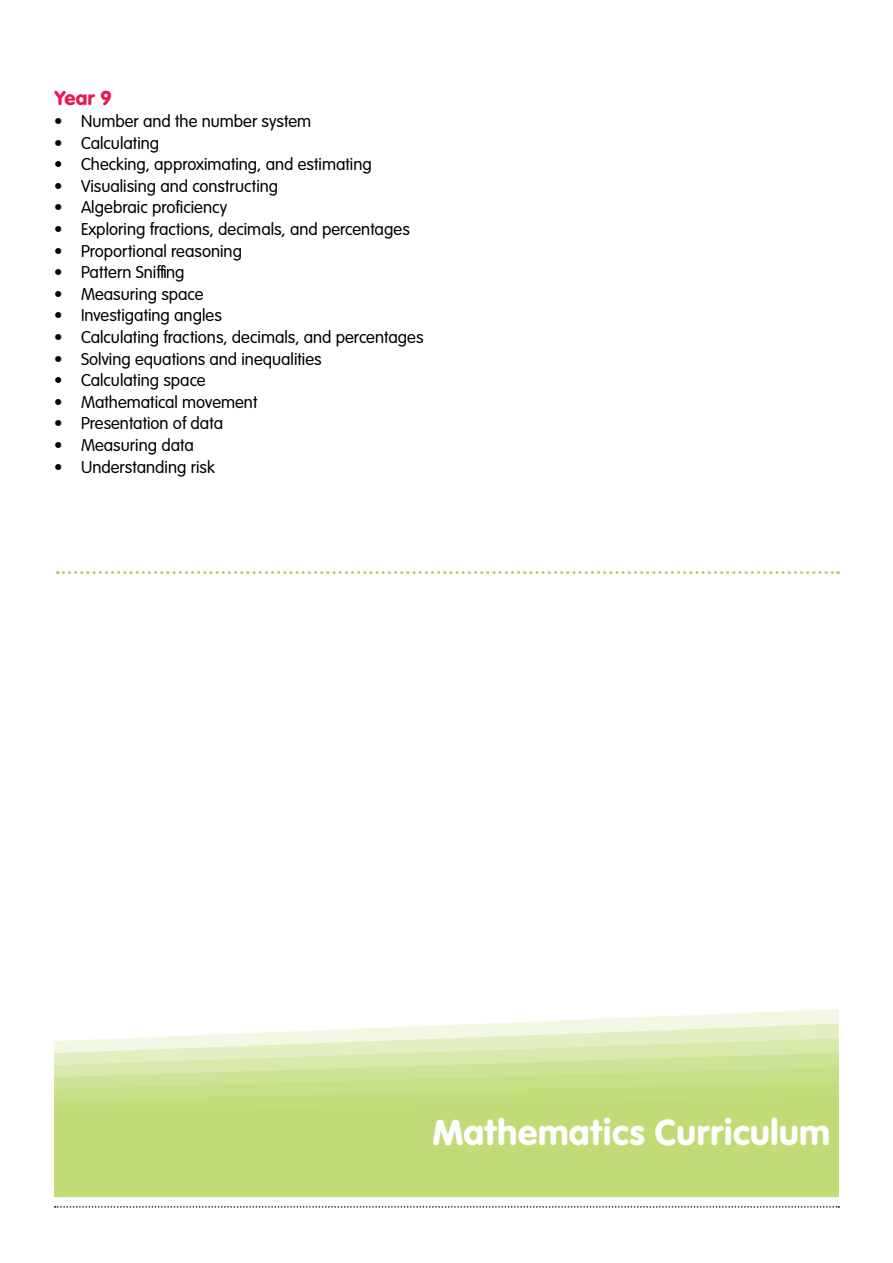
<style>
.page{position:relative;width:893px;height:1263px;background:#fff}
.page>*{position:absolute;margin:0;border:0;box-sizing:border-box;transform-origin:0 0}
.t1{font:37.5px "VAG Rundschrift D";color:#fff}
.t2{font:21px "VAG Rundschrift D";color:#ed1651}
.t3{font:300 18px "VAG Rundschrift D";color:#000}
</style>
<div class="page">
<svg style="left:55px;top:1206px;width:784px;height:2px"></svg>
<div style="left:54px;top:1096px;width:785px;height:15px;background:#c3dd7c"></div>
<div style="left:54px;top:1111px;width:785px;height:14px;background:#c1dc76"></div>
<div style="left:54px;top:1125px;width:785px;height:72px;background:#c1dc76"></div>
<svg style="left:57px;top:571px;width:781px;height:3px"></svg>
<p class="t2" style="left:54px;top:86px;width:59px">Year 9</p>
<p class="t3" style="left:54px;top:111px;width:259px">• Number and the number system</p>
<p class="t3" style="left:54px;top:133px;width:107px">• Calculating</p>
<p class="t3" style="left:54px;top:155px;width:319px">• Checking, approximating, and estimating</p>
<p class="t3" style="left:54px;top:176px;width:226px">• Visualising and constructing</p>
<p class="t3" style="left:54px;top:198px;width:175px">• Algebraic proficiency</p>
<p class="t3" style="left:54px;top:219px;width:357px">• Exploring fractions, decimals, and percentages</p>
<p class="t3" style="left:54px;top:241px;width:190px">• Proportional reasoning</p>
<p class="t3" style="left:54px;top:263px;width:132px">• Pattern Sniffing</p>
<p class="t3" style="left:54px;top:284px;width:151px">• Measuring space</p>
<p class="t3" style="left:54px;top:306px;width:169px">• Investigating angles</p>
<p class="t3" style="left:54px;top:327px;width:371px">• Calculating fractions, decimals, and percentages</p>
<p class="t3" style="left:54px;top:349px;width:269px">• Solving equations and inequalities</p>
<p class="t3" style="left:54px;top:371px;width:153px">• Calculating space</p>
<p class="t3" style="left:54px;top:392px;width:205px">• Mathematical movement</p>
<p class="t3" style="left:54px;top:414px;width:171px">• Presentation of data</p>
<p class="t3" style="left:54px;top:435px;width:141px">• Measuring data</p>
<p class="t3" style="left:54px;top:457px;width:162px">• Understanding risk</p>
<h1 class="t1" style="left:433px;top:1110px;width:399px">Mathematics Curriculum</h1>
</div>
